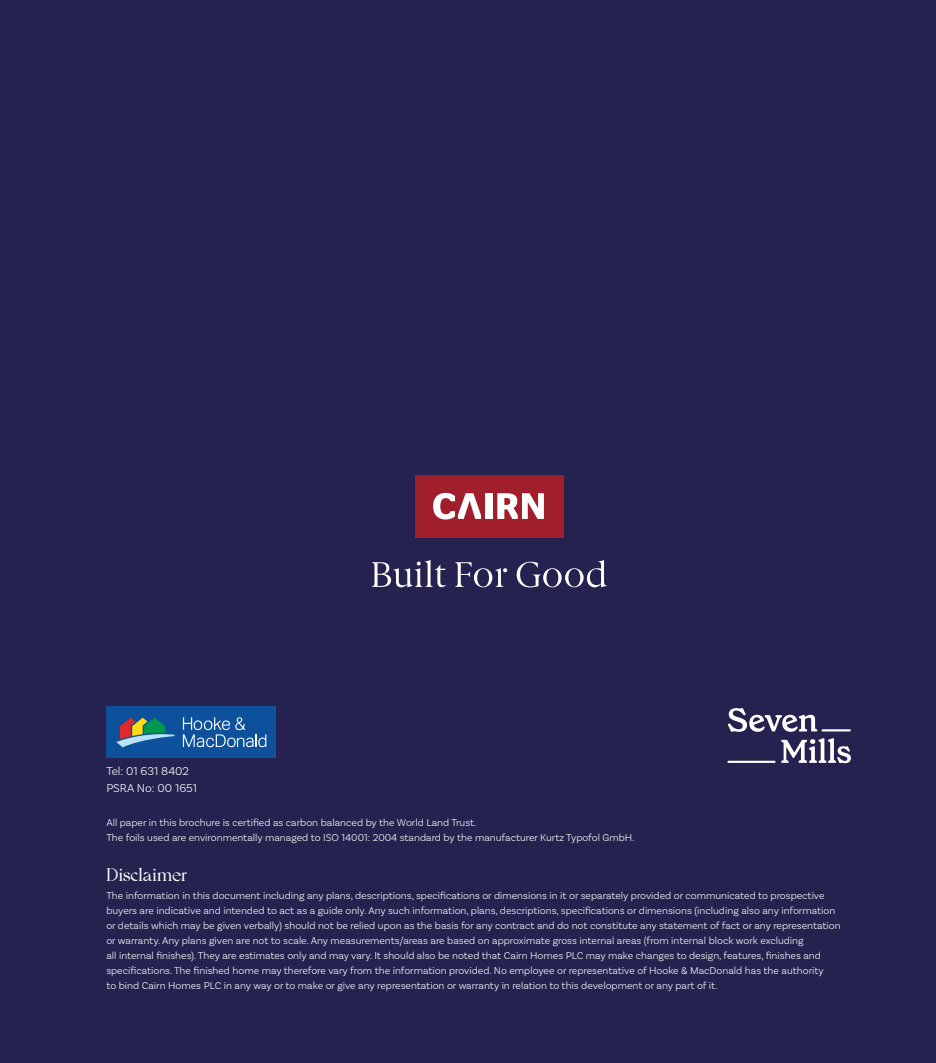
<style>
.page{position:relative;width:936px;height:1063px;background:#fff}
.page>*{position:absolute;margin:0;border:0;box-sizing:border-box;transform-origin:0 0}
.t1{font:18px "FH1089 Parkleigh Regular";letter-spacing:-.025em;color:#fff}
.t2{font:300 12px/16.5px "Basic Sans";color:#fff}
.t3{font:300 10.5px/15px "Basic Sans";color:#fff}
</style>
<div class="page">
<div style="left:0;top:0;width:935px;height:1063px;background:#25224f"></div>
<div style="left:107px;top:707px;width:169px;height:51px;background:#0d509c"></div>
<svg style="left:183px;top:717px;width:83px;height:30px"></svg>
<svg style="left:116px;top:718px;width:58px;height:29px"></svg>
<svg style="left:781px;top:738px;width:69px;height:25px"></svg>
<svg style="left:727px;top:708px;width:123px;height:24px"></svg>
<svg style="left:727px;top:761px;width:48px;height:2px"></svg>
<svg style="left:371px;top:560px;width:75px;height:27px"></svg>
<svg style="left:454px;top:562px;width:53px;height:25px"></svg>
<svg style="left:516px;top:560px;width:91px;height:27px"></svg>
<div style="left:415px;top:476px;width:148px;height:62px;background:#a11f2d"></div>
<svg style="left:497px;top:493px;width:47px;height:26px"></svg>
<div style="left:485px;top:493px;width:7px;height:26px;background:#fff"></div>
<svg style="left:433px;top:493px;width:48px;height:27px"></svg>
<p class="t2" style="left:106px;top:763px;width:92px">Tel: 01 631 8402<br>PSRA No: 00 1651</p>
<p class="t3" style="left:106px;top:814px;width:529px">All paper in this brochure is certified as carbon balanced by the World Land Trust.<br>The foils used are environmentally managed to ISO 14001: 2004 standard by the manufacturer Kurtz Typofol GmbH.</p>
<h1 class="t1" style="left:106px;top:862px;width:82px">Disclaimer</h1>
<p class="t3" style="left:106px;top:888px;width:735px">The information in this document including any plans, descriptions, specifications or dimensions in it or separately provided or communicated to prospective buyers are indicative and intended to act as a guide only. Any such information, plans, descriptions, specifications or dimensions (including also any information or details which may be given verbally) should not be relied upon as the basis for any contract and do not constitute any statement of fact or any representation or warranty. Any plans given are not to scale. Any measurements/areas are based on approximate gross internal areas (from internal block work excluding<br>all internal finishes). They are estimates only and may vary. It should also be noted that Cairn Homes PLC may make changes to design, features, finishes and specifications. The finished home may therefore vary from the information provided. No employee or representative of Hooke &amp; MacDonald has the authority<br>to bind Cairn Homes PLC in any way or to make or give any representation or warranty in relation to this development or any part of it.</p>
</div>
